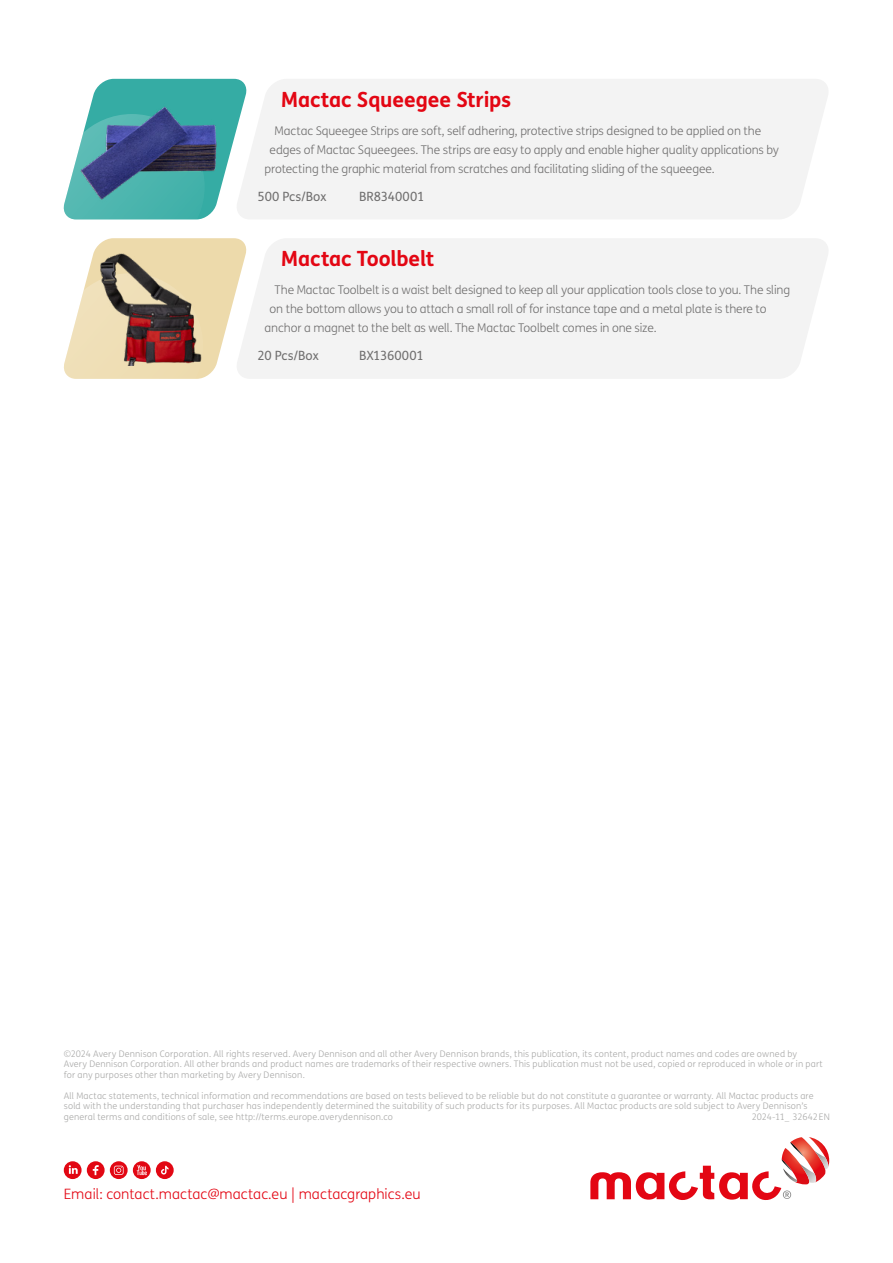
<style>
.page{position:relative;width:893px;height:1263px;background:#fff}
.page>*{position:absolute;margin:0;border:0;box-sizing:border-box;transform-origin:0 0}
.t1{font:700 21px "FS Me";letter-spacing:-.01em;color:#e30613}
.t2{font:300 14.25px "FS Me";letter-spacing:.005em;color:#e30613}
.t3{font:12.75px "FS Me";color:#706f6f}
.t4{font:300 12px "FS Me";letter-spacing:-.01em;color:#706f6f}
.t5{font:300 9px/10.5px "FS Me";letter-spacing:.02em;color:#a8a8a7}
.t6{font:300 9px "FS Me";letter-spacing:-.015em;color:#a8a8a7}
</style>
<div class="page">
<div style="left:250px;top:79px;width:578px;height:140px;background:#f3f3f3"></div>
<svg style="left:63px;top:79px;width:187px;height:140px"></svg>
<img style="left:77px;top:96px;width:144px;height:112px">
<div style="left:250px;top:239px;width:578px;height:140px;background:#f3f3f3"></div>
<svg style="left:64px;top:238px;width:186px;height:141px"></svg>
<img style="left:83px;top:254px;width:144px;height:112px">
<svg style="left:590px;top:1137px;width:239px;height:63px"></svg>
<svg style="left:133px;top:1161px;width:18px;height:18px"></svg>
<svg style="left:64px;top:1161px;width:41px;height:18px"></svg>
<div style="left:156px;top:1161px;width:18px;height:18px;background:#e20713;border-radius:50%"></div>
<svg style="left:161px;top:1166px;width:8px;height:8px"></svg>
<svg style="left:110px;top:1161px;width:18px;height:18px"></svg>
<svg style="left:114px;top:1166px;width:10px;height:9px"></svg>
<h1 class="t1" style="left:281px;top:83px;width:232px">Mactac Squeegee Strips</h1>
<h3 class="t4" style="left:275px;top:123px;width:488px">Mactac Squeegee Strips are soft, self adhering, protective strips designed to be applied on the</h3>
<h3 class="t4" style="left:270px;top:141px;width:511px">edges of Mactac Squeegees. The strips are easy to apply and enable higher quality applications by</h3>
<h3 class="t4" style="left:265px;top:160px;width:452px">protecting the graphic material from scratches and facilitating sliding of the squeegee.</h3>
<h3 class="t3" style="left:258px;top:188px;width:71px">500 Pcs/Box</h3>
<h3 class="t3" style="left:359px;top:188px;width:67px">BR8340001</h3>
<h1 class="t1" style="left:281px;top:243px;width:155px">Mactac Toolbelt</h1>
<h3 class="t4" style="left:275px;top:282px;width:517px">The Mactac Toolbelt is a waist belt designed to keep all your application tools close to you. The sling</h3>
<h3 class="t4" style="left:270px;top:301px;width:498px">on the bottom allows you to attach a small roll of for instance tape and a metal plate is there to</h3>
<h3 class="t4" style="left:265px;top:320px;width:393px">anchor a magnet to the belt as well. The Mactac Toolbelt comes in one size.</h3>
<h3 class="t3" style="left:258px;top:347px;width:63px">20 Pcs/Box</h3>
<h3 class="t3" style="left:359px;top:347px;width:66px">BX1360001</h3>
<p class="t5" style="left:64px;top:1048px;width:761px">©2024 Avery Dennison Corporation. All rights reserved. Avery Dennison and all other Avery Dennison brands, this publication, its content, product names and codes are owned by<br>Avery Dennison Corporation. All other brands and product names are trademarks of their respective owners. This publication must not be used, copied or reproduced in whole or in part for any purposes other than marketing by Avery Dennison.</p>
<p class="t5" style="left:64px;top:1090px;width:751px">All Mactac statements, technical information and recommendations are based on tests believed to be reliable but do not constitute a guarantee or warranty. All Mactac products are sold with the understanding that purchaser has independently determined the suitability of such products for its purposes. All Mactac products are sold subject to Avery Dennison’s general terms and conditions of sale, see http://terms.europe.averydennison.co</p>
<p class="t6" style="left:752px;top:1110px;width:80px">2024-11_ 32642EN</p>
<h2 class="t2" style="left:64px;top:1184px;width:358px">Email: contact.mactac@mactac.eu | mactacgraphics.eu</h2>
</div>
